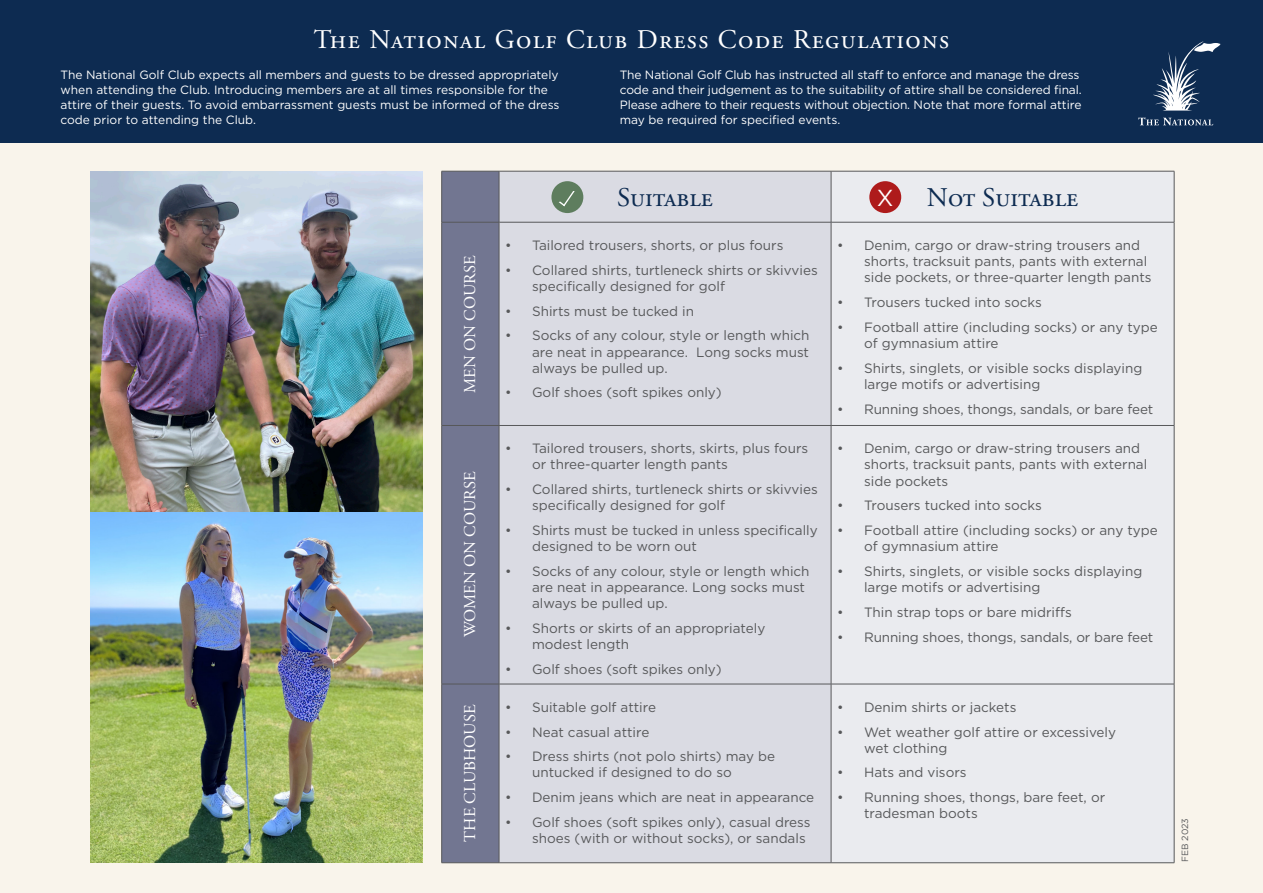
<style>
.page{position:relative;width:1263px;height:893px;background:#fff}
.page>*{position:absolute;margin:0;border:0;box-sizing:border-box;transform-origin:0 0}
.t1{font:27px "Adobe Garamond Pro";letter-spacing:.05em;color:#fff}
.Sub_heading{font:27px "Adobe Garamond Pro";color:#0d2b51}
.t2{font:23.1px "Gotham";color:#fff}
.Sub_heading-2{font:16.5px "Adobe Garamond Pro";color:#fff}
.t3{font:13.5px/16.2px "Gotham";color:#57585a}
.Paragraph_Style_5{font:12px/15px "Gotham";letter-spacing:-.005em;color:#fff}
.Paragraph_Style_2{font:9px "Gotham";color:#57585a}
</style>
<div class="page">
<div style="left:0;top:124px;width:1263px;height:769px;background:#f9f4eb"></div>
<div style="left:0;top:0;width:1263px;height:142px;background:#0d2b51"></div>
<div style="left:442px;top:172px;width:57px;height:690px;background:#727691"></div>
<div style="left:500px;top:172px;width:331px;height:690px;background:#dadbe3"></div>
<div style="left:832px;top:172px;width:342px;height:690px;background:#eaebef"></div>
<hr style="left:441px;top:171px;width:58px;height:1px;background:#57585a">
<hr style="left:441px;top:171px;width:1px;height:51px;background:#57585a">
<hr style="left:499px;top:171px;width:332px;height:1px;background:#57585a">
<hr style="left:499px;top:171px;width:1px;height:51px;background:#57585a">
<hr style="left:441px;top:222px;width:58px;height:1px;background:#57585a">
<hr style="left:441px;top:222px;width:1px;height:203px;background:#57585a">
<hr style="left:499px;top:222px;width:332px;height:1px;background:#57585a">
<hr style="left:499px;top:222px;width:1px;height:203px;background:#57585a">
<hr style="left:441px;top:425px;width:58px;height:1px;background:#57585a">
<hr style="left:441px;top:426px;width:1px;height:258px;background:#57585a">
<hr style="left:499px;top:425px;width:332px;height:1px;background:#57585a">
<hr style="left:499px;top:426px;width:1px;height:258px;background:#57585a">
<hr style="left:441px;top:684px;width:58px;height:1px;background:#57585a">
<hr style="left:441px;top:684px;width:1px;height:179px;background:#57585a">
<hr style="left:499px;top:684px;width:332px;height:1px;background:#57585a">
<hr style="left:499px;top:684px;width:1px;height:179px;background:#57585a">
<hr style="left:441px;top:862px;width:58px;height:1px;background:#57585a">
<hr style="left:499px;top:862px;width:332px;height:1px;background:#57585a">
<hr style="left:831px;top:171px;width:343px;height:1px;background:#57585a">
<hr style="left:831px;top:171px;width:1px;height:51px;background:#57585a">
<hr style="left:1174px;top:171px;width:1px;height:51px;background:#57585a">
<hr style="left:831px;top:222px;width:343px;height:1px;background:#57585a">
<hr style="left:831px;top:222px;width:1px;height:203px;background:#57585a">
<hr style="left:1174px;top:222px;width:1px;height:203px;background:#57585a">
<hr style="left:831px;top:425px;width:343px;height:1px;background:#57585a">
<hr style="left:831px;top:426px;width:1px;height:258px;background:#57585a">
<hr style="left:1174px;top:426px;width:1px;height:258px;background:#57585a">
<hr style="left:831px;top:684px;width:343px;height:1px;background:#57585a">
<hr style="left:831px;top:684px;width:1px;height:179px;background:#57585a">
<hr style="left:1174px;top:684px;width:1px;height:179px;background:#57585a">
<hr style="left:831px;top:862px;width:343px;height:1px;background:#57585a">
<div style="left:869px;top:181px;width:32px;height:32px;background:#ae1b1b;border-radius:50%"></div>
<div style="left:551px;top:181px;width:32px;height:32px;background:#5e7d5e;border-radius:50%"></div>
<svg style="left:559px;top:191px;width:16px;height:15px"></svg>
<img style="left:90px;top:171px;width:332px;height:692px">
<svg style="left:1153px;top:41px;width:67px;height:70px"></svg>
<svg style="left:1138px;top:117px;width:75px;height:8px"></svg>
<p class="t1" style="left:314px;top:23px;width:637px">The National Golf Club Dress Code Regulations</p>
<p class="Paragraph_Style_5" style="left:61px;top:67px;width:500px">The National Golf Club expects all members and guests to be dressed appropriately when attending the Club. Introducing members are at all times responsible for the attire of their guests. To avoid embarrassment guests must be informed of the dress code prior to attending the Club.</p>
<p class="Paragraph_Style_5" style="left:620px;top:67px;width:463px">The National Golf Club has instructed all staff to enforce and manage the dress code and their judgement as to the suitability of attire shall be considered final.<br>Please adhere to their requests without objection. Note that more formal attire may be required for specified events.</p>
<p class="Sub_heading-2" style="left:460px;top:393px;width:139px;rotate:-90deg">MEN ON COURSE</p>
<p class="Sub_heading-2" style="left:460px;top:637px;width:167px;rotate:-90deg">WOMEN ON COURSE</p>
<p class="Sub_heading-2" style="left:460px;top:842px;width:138px;rotate:-90deg">THE CLUBHOUSE</p>
<p class="Sub_heading" style="left:617px;top:182px;width:97px">Suitable</p>
<p class="Sub_heading" style="left:927px;top:182px;width:153px">Not Suitable</p>
<p class="t3" style="left:505px;top:237px;width:280px">• Tailored trousers, shorts, or plus fours</p>
<p class="t3" style="left:532px;top:262px;width:287px;text-indent:-27px">• Collared shirts, turtleneck shirts or skivvies specifically designed for golf</p>
<p class="t3" style="left:505px;top:302px;width:191px">• Shirts must be tucked in</p>
<p class="t3" style="left:532px;top:327px;width:279px;text-align:justify;text-indent:-27px">• Socks of any colour, style or length which are neat in appearance. Long socks must always be pulled up.</p>
<p class="t3" style="left:505px;top:384px;width:218px">• Golf shoes (soft spikes only)</p>
<p class="t2" style="left:877px;top:183px;width:18px">X</p>
<p class="t3" style="left:864px;top:237px;width:289px;text-indent:-27px">• Denim, cargo or draw-string trousers and shorts, tracksuit pants, pants with external side pockets, or three-quarter length pants</p>
<p class="t3" style="left:837px;top:294px;width:206px">• Trousers tucked into socks</p>
<p class="t3" style="left:864px;top:319px;width:295px;text-indent:-27px">• Football attire (including socks) or any type of gymnasium attire</p>
<p class="t3" style="left:864px;top:360px;width:280px;text-indent:-27px">• Shirts, singlets, or visible socks displaying large motifs or advertising</p>
<p class="t3" style="left:837px;top:400px;width:318px">• Running shoes, thongs, sandals, or bare feet</p>
<p class="t3" style="left:532px;top:440px;width:278px;text-indent:-27px">• Tailored trousers, shorts, skirts, plus fours or three-quarter length pants</p>
<p class="t3" style="left:532px;top:481px;width:287px;text-indent:-27px">• Collared shirts, turtleneck shirts or skivvies specifically designed for golf</p>
<p class="t3" style="left:532px;top:522px;width:287px;text-indent:-27px">• Shirts must be tucked in unless specifically designed to be worn out</p>
<p class="t3" style="left:532px;top:563px;width:279px;text-indent:-27px">• Socks of any colour, style or length which are neat in appearance. Long socks must always be pulled up.</p>
<p class="t3" style="left:532px;top:620px;width:235px;text-indent:-27px">• Shorts or skirts of an appropriately modest length</p>
<p class="t3" style="left:505px;top:661px;width:218px">• Golf shoes (soft spikes only)</p>
<p class="t3" style="left:505px;top:699px;width:152px">• Suitable golf attire</p>
<p class="t3" style="left:505px;top:723px;width:146px">• Neat casual attire</p>
<p class="t3" style="left:532px;top:748px;width:244px;text-indent:-27px">• Dress shirts (not polo shirts) may be untucked if designed to do so</p>
<p class="t3" style="left:505px;top:789px;width:311px">• Denim jeans which are neat in appearance</p>
<p class="t3" style="left:532px;top:814px;width:280px;text-indent:-27px">• Golf shoes (soft spikes only), casual dress shoes (with or without socks), or sandals</p>
<p class="t3" style="left:864px;top:440px;width:285px;text-indent:-27px">• Denim, cargo or draw-string trousers and shorts, tracksuit pants, pants with external side pockets</p>
<p class="t3" style="left:837px;top:497px;width:206px">• Trousers tucked into socks</p>
<p class="t3" style="left:864px;top:522px;width:295px;text-indent:-27px">• Football attire (including socks) or any type of gymnasium attire</p>
<p class="t3" style="left:864px;top:563px;width:280px;text-indent:-27px">• Shirts, singlets, or visible socks displaying large motifs or advertising</p>
<p class="t3" style="left:837px;top:604px;width:236px">• Thin strap tops or bare midriffs</p>
<p class="t3" style="left:837px;top:628px;width:318px">• Running shoes, thongs, sandals, or bare feet</p>
<p class="t3" style="left:837px;top:699px;width:181px">• Denim shirts or jackets</p>
<p class="t3" style="left:864px;top:723px;width:254px;text-indent:-27px">• Wet weather golf attire or excessively wet clothing</p>
<p class="t3" style="left:837px;top:764px;width:131px">• Hats and visors</p>
<p class="t3" style="left:864px;top:789px;width:243px;text-indent:-27px">• Running shoes, thongs, bare feet, or tradesman boots</p>
<p class="Paragraph_Style_2" style="left:1179px;top:862px;width:45px;rotate:-90deg">FEB 2023</p>
</div>
